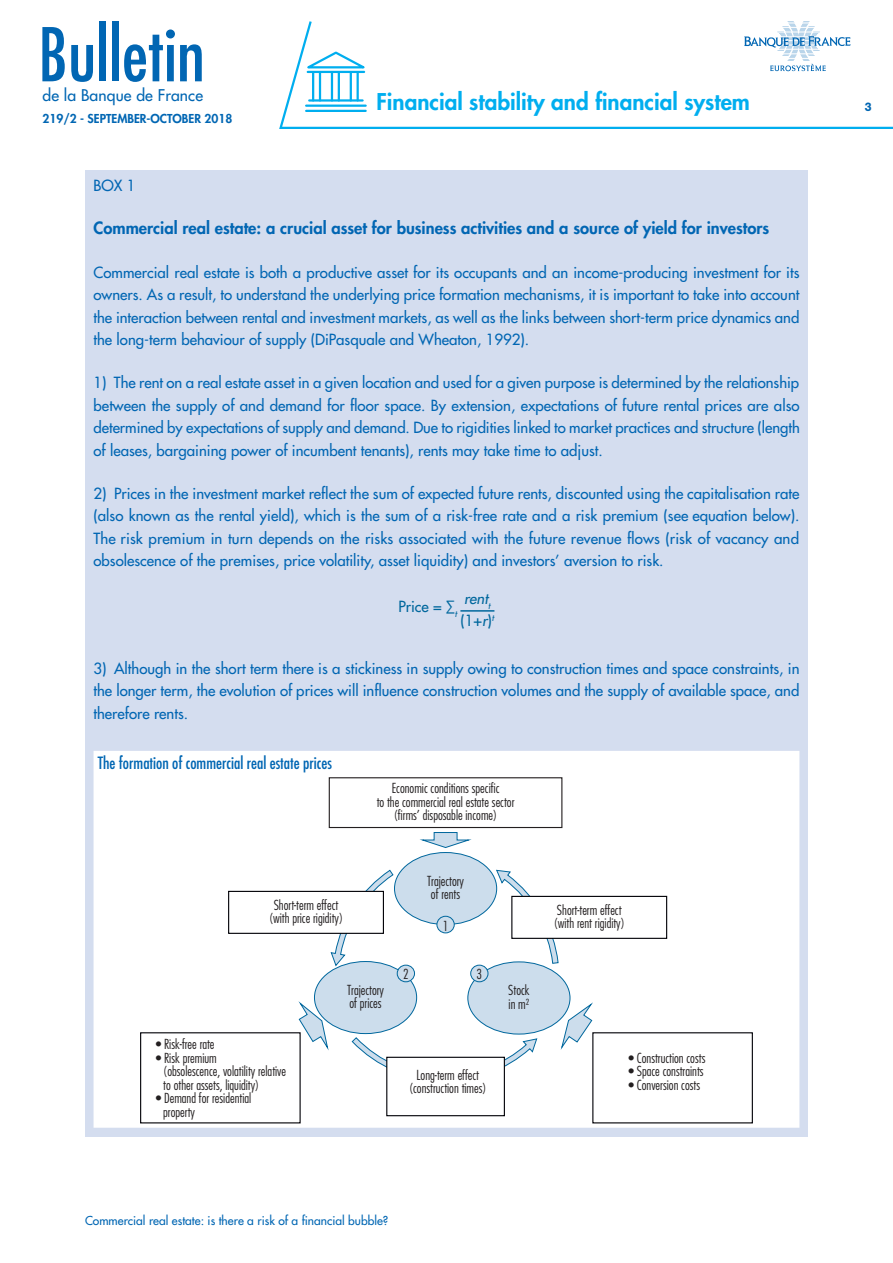
<style>
.page{position:relative;width:893px;height:1263px;background:#fff}
.page>*{position:absolute;margin:0;border:0;box-sizing:border-box;transform-origin:0 0}
.t1{font:condensed 72px "Futura Std";color:#0166b3}
.t2{font:800 22.5px "Futura Std";color:#00aeef}
.t3{font:800 16.5px "Futura Std";color:#0166b3}
.t4{font:condensed 16.5px "Futura Std";color:#0166b3}
.t5{font:500 15.75px "Futura Std";letter-spacing:.01em;color:#0166b3}
.t6{font:500 15px/22.4px "Futura Std";color:#0166b3;text-align:justify}
.t7{font:500 15px "Futura Std";color:#00679d}
.t8{font:italic 500 15px "Futura Std";color:#00679d}
.t9{font:300 condensed 13.5px/13.5px "Futura Std";color:#231f20}
.t10{font:500 12px "Futura Std";color:#0166b3}
.t11{font:800 12px "Futura Std";color:#0166b3}
.t12{font:800 12px "Helvetica Neue LT Std";color:#0166b3;scale:.9 1}
.s1{font-style:italic}
</style>
<div class="page">
<svg style="left:279px;top:21px;width:614px;height:108px"></svg>
<svg style="left:744px;top:22px;width:106px;height:49px"></svg>
<hr style="left:308px;top:71px;width:56px;height:2px;background:#00aeef">
<svg style="left:299px;top:50px;width:68px;height:20px"></svg>
<hr style="left:309px;top:99px;width:54px;height:3px;background:#00aeef">
<hr style="left:306px;top:105px;width:60px;height:2px;background:#00aeef">
<hr style="left:306px;top:110px;width:60px;height:2px;background:#00aeef">
<hr style="left:312px;top:72px;width:2px;height:28px;background:#00aeef">
<hr style="left:319px;top:72px;width:2px;height:28px;background:#00aeef">
<hr style="left:331px;top:72px;width:2px;height:28px;background:#00aeef">
<hr style="left:338px;top:72px;width:2px;height:28px;background:#00aeef">
<hr style="left:350px;top:72px;width:2px;height:28px;background:#00aeef">
<hr style="left:357px;top:72px;width:2px;height:28px;background:#00aeef">
<div style="left:85px;top:170px;width:723px;height:966px;background:#d4ddef"></div>
<hr style="left:460px;top:610px;width:34px;height:2px;background:#00679d">
<div style="left:94px;top:751px;width:705px;height:377px;background:#fff"></div>
<svg style="left:496px;top:869px;width:63px;height:95px;background:#eff5f8"></svg>
<svg style="left:330px;top:869px;width:64px;height:98px;background:#f0f5f9"></svg>
<svg style="left:351px;top:1037px;width:187px;height:44px;background:#f1f6f8"></svg>
<div style="left:468px;top:962px;width:102px;height:72px;background:#ccddec;border-radius:50%"></div>
<div style="left:314px;top:961px;width:103px;height:72px;background:#ccddec;border-radius:50%"></div>
<div style="left:394px;top:852px;width:103px;height:72px;background:#ccddec;border-radius:50%"></div>
<svg style="left:418px;top:832px;width:55px;height:16px"></svg>
<svg style="left:560px;top:1001px;width:34px;height:50px"></svg>
<svg style="left:297px;top:1000px;width:32px;height:52px"></svg>
<div style="left:437px;top:916px;width:17px;height:17px;background:#ccddec;border-radius:50%"></div>
<div style="left:437px;top:916px;width:18px;height:17px;border:1px solid #00679d;border-radius:50%"></div>
<div style="left:397px;top:965px;width:17px;height:17px;background:#ccddec;border-radius:50%"></div>
<div style="left:397px;top:965px;width:18px;height:17px;border:1px solid #00679d;border-radius:50%"></div>
<div style="left:471px;top:965px;width:17px;height:17px;background:#ccddec;border-radius:50%"></div>
<div style="left:470px;top:965px;width:18px;height:17px;border:1px solid #00679d;border-radius:50%"></div>
<div style="left:329px;top:777px;width:233px;height:51px;border:1px solid #231f20"></div>
<div style="left:229px;top:891px;width:154px;height:42px;background:#fff"></div>
<div style="left:228px;top:891px;width:156px;height:43px;border:1px solid #010106"></div>
<div style="left:512px;top:896px;width:155px;height:42px;background:#fff"></div>
<div style="left:511px;top:896px;width:156px;height:43px;border:1px solid #010106"></div>
<div style="left:387px;top:1057px;width:117px;height:59px;background:#fff"></div>
<div style="left:386px;top:1057px;width:119px;height:59px;border:1px solid #010106"></div>
<h1 class="t1" style="left:38px;top:12px;width:168px">Bulletin</h1>
<p class="t5" style="left:43px;top:86px;width:162px">de la Banque de France</p>
<p class="t11" style="left:43px;top:111px;width:191px">219/2 - SEPTEMBER-OCTOBER 2018</p>
<h2 class="t2" style="left:376px;top:88px;width:375px">Financial stability and financial system</h2>
<p class="t12" style="left:865px;top:99px;width:9px">3</p>
<p class="t6" style="left:94px;top:174px;width:44px">BOX 1</p>
<p class="t3" style="left:94px;top:218px;width:677px">Commercial real estate: a crucial asset for business activities and a source of yield for investors</p>
<p class="t6" style="left:94px;top:261px;width:707px">Commercial real estate is both a productive asset for its occupants and an income-producing investment for its owners. As a result, to understand the underlying price formation mechanisms, it is important to take into account the interaction between rental and investment markets, as well as the links between short-term price dynamics and the long-term behaviour of supply (DiPasquale and Wheaton, 1992).</p>
<p class="t6" style="left:94px;top:372px;width:708px">1) The rent on a real estate asset in a given location and used for a given purpose is determined by the relationship between the supply of and demand for floor space. By extension, expectations of future rental prices are also determined by expectations of supply and demand. Due to rigidities linked to market practices and structure (length of leases, bargaining power of incumbent tenants), rents may take time to adjust.</p>
<p class="t6" style="left:94px;top:482px;width:707px">2) Prices in the investment market reflect the sum of expected future rents, discounted using the capitalisation rate (also known as the rental yield), which is the sum of a risk-free rate and a risk premium (see equation below).<br>The risk premium in turn depends on the risks associated with the future revenue flows (risk of vacancy and obsolescence of the premises, price volatility, asset liquidity) and investors’ aversion to risk.</p>
<p class="t7" style="left:398px;top:597px;width:60px">Price = ∑<sub>t</sub></p>
<p class="t7" style="left:460px;top:611px;width:35px">(1+<span class="s1">r</span>)<sup>t</sup></p>
<p class="t8" style="left:464px;top:589px;width:28px">rent<sub>t</sub></p>
<p class="t6" style="left:94px;top:657px;width:707px">3) Although in the short term there is a stickiness in supply owing to construction times and space constraints, in the longer term, the evolution of prices will influence construction volumes and the supply of available space, and therefore rents.</p>
<p class="t4" style="left:98px;top:753px;width:236px">The formation of commercial real estate prices</p>
<p class="t9" style="left:377px;top:781px;width:139px;text-align:center">Economic conditions specific<br>to the commercial real estate sector (firms’ disposable income)</p>
<p class="t9" style="left:427px;top:874px;width:39px">Trajectory of rents</p>
<p class="t9" style="left:269px;top:898px;width:76px;text-align:center">Short-term effect (with price rigidity)</p>
<p class="t9" style="left:554px;top:903px;width:73px">Short-term effect (with rent rigidity)</p>
<p class="t9" style="left:443px;top:919px;width:7px">1</p>
<p class="t9" style="left:156px;top:1037px;width:60px">• Risk-free rate</p>
<p class="t9" style="left:163px;top:1051px;width:124px;text-indent:-8px">• Risk premium<br>(obsolescence, volatility relative to other assets, liquidity)</p>
<p class="t9" style="left:163px;top:1091px;width:89px;text-indent:-8px">• Demand for residential property</p>
<p class="t9" style="left:347px;top:983px;width:39px">Trajectory of prices</p>
<p class="t9" style="left:403px;top:967px;width:7px">2</p>
<p class="t9" style="left:477px;top:967px;width:7px">3</p>
<p class="t9" style="left:409px;top:1068px;width:79px;text-align:center">Long-term effect (construction times)</p>
<p class="t9" style="left:508px;top:983px;width:23px">Stock in m²</p>
<p class="t10" style="left:85px;top:1213px;width:305px">Commercial real estate: is there a risk of a financial bubble?</p>
<p class="t9" style="left:628px;top:1051px;width:78px">• Construction costs</p>
<p class="t9" style="left:628px;top:1064px;width:77px">• Space constraints</p>
<p class="t9" style="left:628px;top:1078px;width:73px">• Conversion costs</p>
</div>
